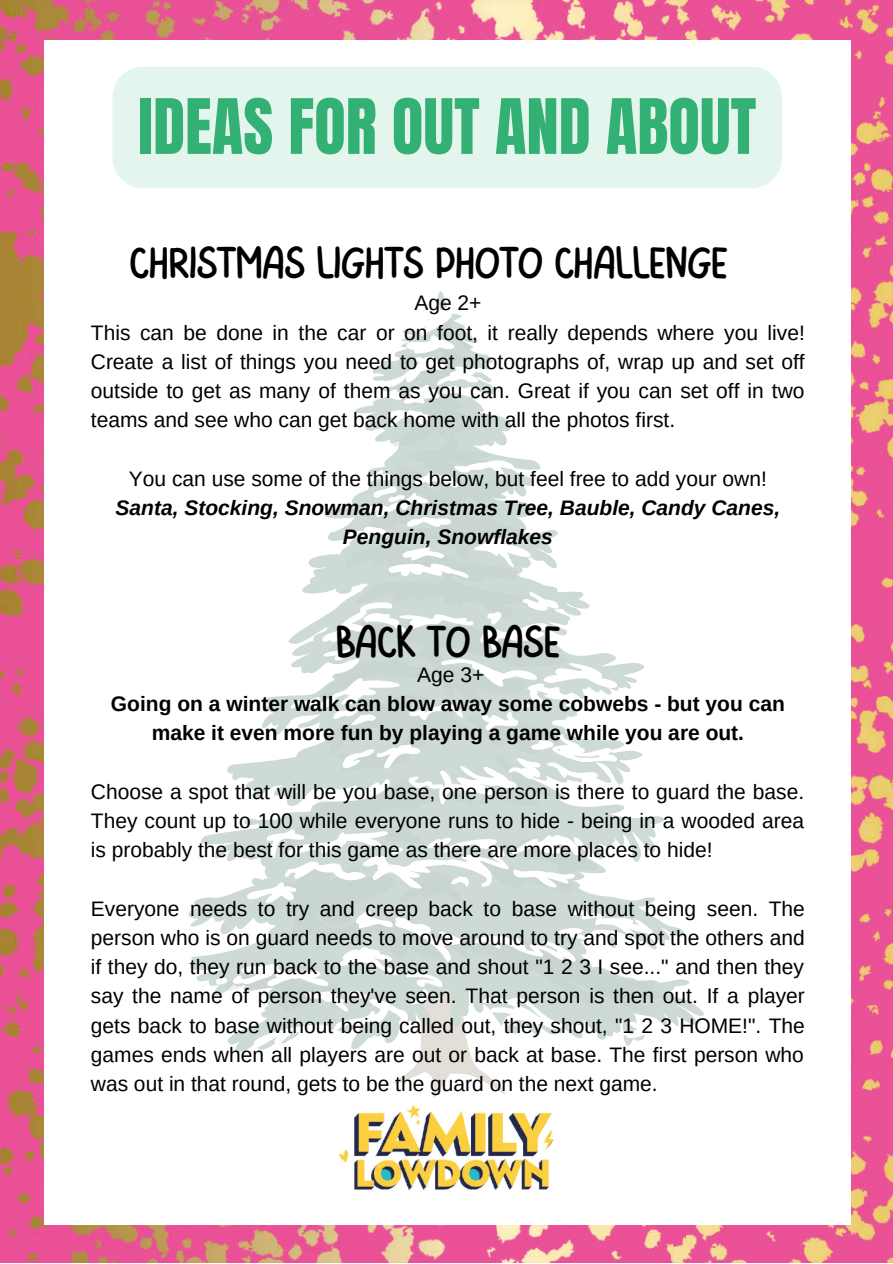
<style>
.page{position:relative;width:893px;height:1264px;background:#fff}
.page>*{position:absolute;margin:0;border:0;box-sizing:border-box;transform-origin:0 0}
.t1{font:64.8px "Anton";color:#33b073}
.t2{font:45px "FEELFREE Regular";color:#000}
.t3{font:21px/29.2px "Arimo";color:#000;text-align:justify}
.t4{font:700 21px/29.2px "Arimo";color:#000;text-align:center}
.t5{font:italic 700 21px/29.2px "Arimo";color:#000;text-align:center}
</style>
<div class="page">
<img style="left:0;top:0;width:892px;height:1262px">
<div style="left:44px;top:41px;width:806px;height:1183px;background:#fff"></div>
<svg style="left:394px;top:1055px;width:111px;height:42px"></svg>
<svg style="left:188px;top:291px;width:516px;height:735px"></svg>
<svg style="left:215px;top:302px;width:454px;height:753px"></svg>
<div style="left:112px;top:67px;width:670px;height:121px;background:#e4f5ed"></div>
<img style="left:338px;top:1104px;width:216px;height:87px">
<h1 class="t1" style="left:138px;top:80px;width:619px">IDEAS FOR OUT AND ABOUT</h1>
<h2 class="t2" style="left:130px;top:242px;width:597px">CHRISTMAS LIGHTS PHOTO CHALLENGE</h2>
<p class="t3" style="left:91px;top:288px;width:715px;text-align:left;text-indent:323px">Age 2+<br>This can be done in the car or on foot, it really depends where you live!<br>Create a list of things you need to get photographs of, wrap up and set off outside to get as many of them as you can. Great if you can set off in two teams and see who can get back home with all the photos first.</p>
<p class="t3" style="left:129px;top:464px;width:639px">You can use some of the things below, but feel free to add your own!</p>
<p class="t5" style="left:116px;top:493px;width:666px">Santa, Stocking, Snowman, Christmas Tree, Bauble, Candy Canes,<br>Penguin, Snowflakes</p>
<h2 class="t2" style="left:336px;top:622px;width:223px">BACK TO BASE</h2>
<p class="t3" style="left:417px;top:660px;width:69px">Age 3+</p>
<p class="t4" style="left:111px;top:689px;width:675px">Going on a winter walk can blow away some cobwebs - but you can make it even more fun by playing a game while you are out.</p>
<p class="t3" style="left:91px;top:777px;width:714px">Choose a spot that will be you base, one person is there to guard the base.<br>They count up to 100 while everyone runs to hide - being in a wooded area is probably the best for this game as there are more places to hide!</p>
<p class="t3" style="left:91px;top:893px;width:715px">Everyone needs to try and creep back to base without being seen. The person who is on guard needs to move around to try and spot the others and if they do, they run back to the base and shout "1 2 3 I see..." and then they say the name of person they've seen. That person is then out. If a player gets back to base without being called out, they shout, "1 2 3 HOME!". The games ends when all players are out or back at base. The first person who was out in that round, gets to be the guard on the next game.</p>
</div>
